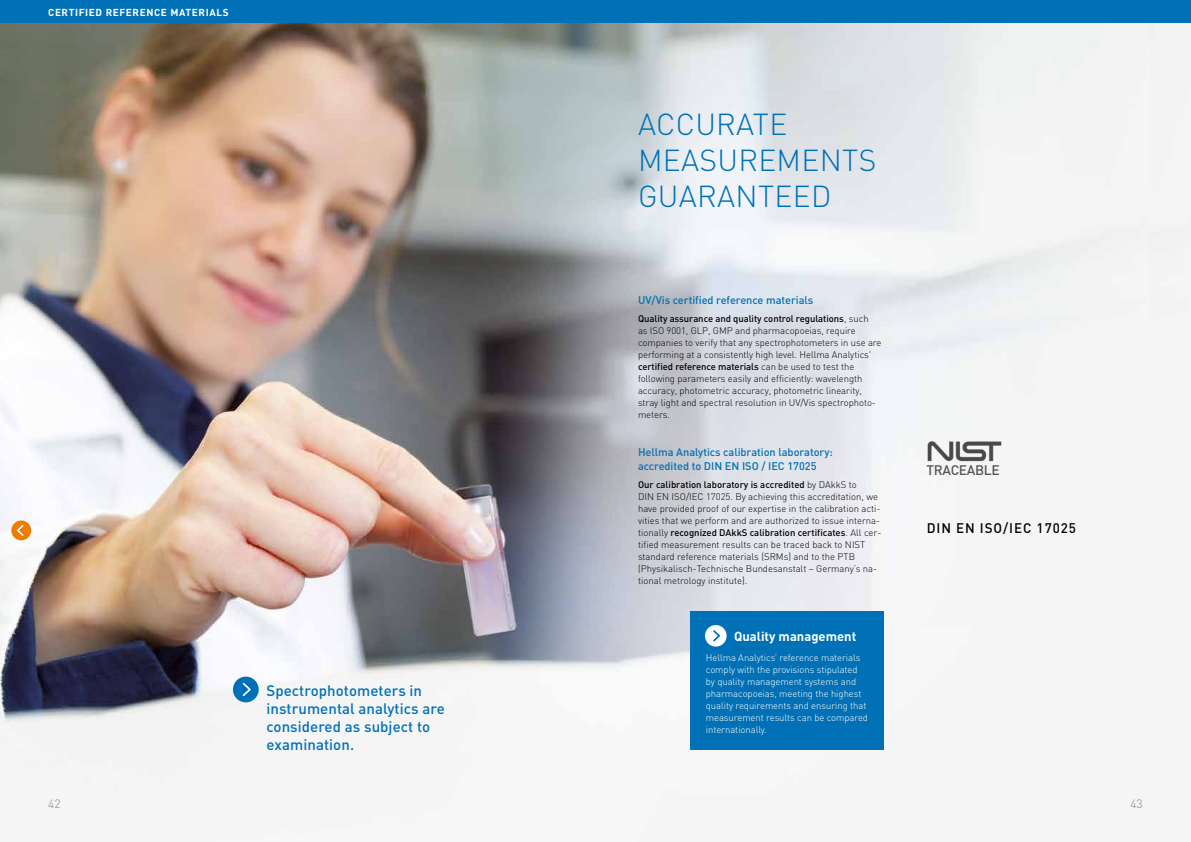
<style>
.page{position:relative;width:1191px;height:842px;background:#fff}
.page>*{position:absolute;margin:0;border:0;box-sizing:border-box;transform-origin:0 0}
.t1{font:300 30px/36px "DIN";letter-spacing:.01em;color:#0071b6}
.t2{font:500 15px/18px "DIN";letter-spacing:.005em;color:#0071b6}
.t3{font:500 13.8px "DIN";letter-spacing:.07em;color:#000}
.t4{font:500 13.7px "DIN";letter-spacing:-.025em;color:#565655}
.t5{font:700 13px "DIN";color:#fff}
.t6{font:300 12px "DIN";color:#868786}
.t7{font:500 11px/14px "DIN";letter-spacing:-.005em;color:#0071b6}
.t8{font:700 10px "DIN";letter-spacing:.06em;color:#fff}
.t9{font:300 9.5px/12px "DIN";letter-spacing:-.005em;color:#000}
.t10{font:300 9.5px/12px "DIN";letter-spacing:-.005em;color:#fff}
.s1{font-weight:500}
</style>
<div class="page">
<img style="left:0;top:23px;width:1148px;height:819px">
<div style="left:0;top:0;width:1191px;height:23px;background:#0071b6"></div>
<img style="left:923px;top:437px;width:81px;height:27px">
<div style="left:690px;top:612px;width:193px;height:138px;background:#0071b6"></div>
<div style="left:705px;top:625px;width:21px;height:22px;background:#fff;border-radius:50%"></div>
<svg style="left:713px;top:630px;width:7px;height:11px"></svg>
<div style="left:233px;top:677px;width:26px;height:25px;background:#0071b6;border-radius:50%"></div>
<svg style="left:243px;top:683px;width:8px;height:13px"></svg>
<div style="left:11px;top:520px;width:20px;height:20px;background:#ef7c00;border-radius:50%"></div>
<svg style="left:17px;top:525px;width:6px;height:11px"></svg>
<p class="t8" style="left:48px;top:5px;width:182px">CERTIFIED REFERENCE MATERIALS</p>
<h2 class="t2" style="left:266px;top:681px;width:180px">Spectrophotometers in instrumental analytics are considered as subject to examination.</h2>
<h1 class="t1" style="left:638px;top:106px;width:240px">ACCURATE<br>MEASUREMENTS<br>GUARANTEED</h1>
<p class="t7" style="left:638px;top:292px;width:177px">UV/Vis certified reference materials</p>
<p class="t9" style="left:638px;top:312px;width:245px"><span class="s1">Quality assurance and quality control regulations</span>, such<br>as ISO 9001, GLP, GMP and pharmacopoeias, require companies to verify that any spectrophotometers in use are performing at a consistently high level. Hellma Analytics' <span class="s1">certified reference materials</span> can be used to test the following parameters easily and efficiently: wavelength accuracy, photometric accuracy, photometric linearity, stray light and spectral resolution in UV/Vis spectrophoto&shy;meters.</p>
<p class="t7" style="left:638px;top:444px;width:196px">Hellma Analytics calibration laboratory: accredited to DIN EN ISO / IEC 17025</p>
<p class="t9" style="left:638px;top:478px;width:245px"><span class="s1">Our calibration laboratory is accredited</span> by DAkkS to<br>DIN EN ISO/IEC 17025. By achieving this accreditation, we have provided proof of our expertise in the calibration acti&shy;vities that we perform and are authorized to issue interna&shy;tionally <span class="s1">recognized DAkkS calibration certificates</span>. All cer&shy;tified measurement results can be traced back to NIST standard reference materials (SRMs) and to the PTB (Physikalisch-Technische Bundesanstalt – Germany’s na&shy;tional metrology institute).</p>
<h3 class="t5" style="left:734px;top:628px;width:124px">Quality management</h3>
<p class="t10" style="left:706px;top:652px;width:164px">Hellma Analytics’ reference materials comply with the provisions stipulated by quality management systems and pharmacopoeias, meeting the highest quality requirements and ensuring that measurement results can be compared internationally.</p>
<h3 class="t4" style="left:926px;top:461px;width:75px">TRACEABLE</h3>
<h3 class="t3" style="left:926px;top:519px;width:151px">DIN EN ISO/IEC 17025</h3>
<p class="t6" style="left:48px;top:796px;width:14px">42</p>
<p class="t6" style="left:1130px;top:796px;width:14px">43</p>
</div>
